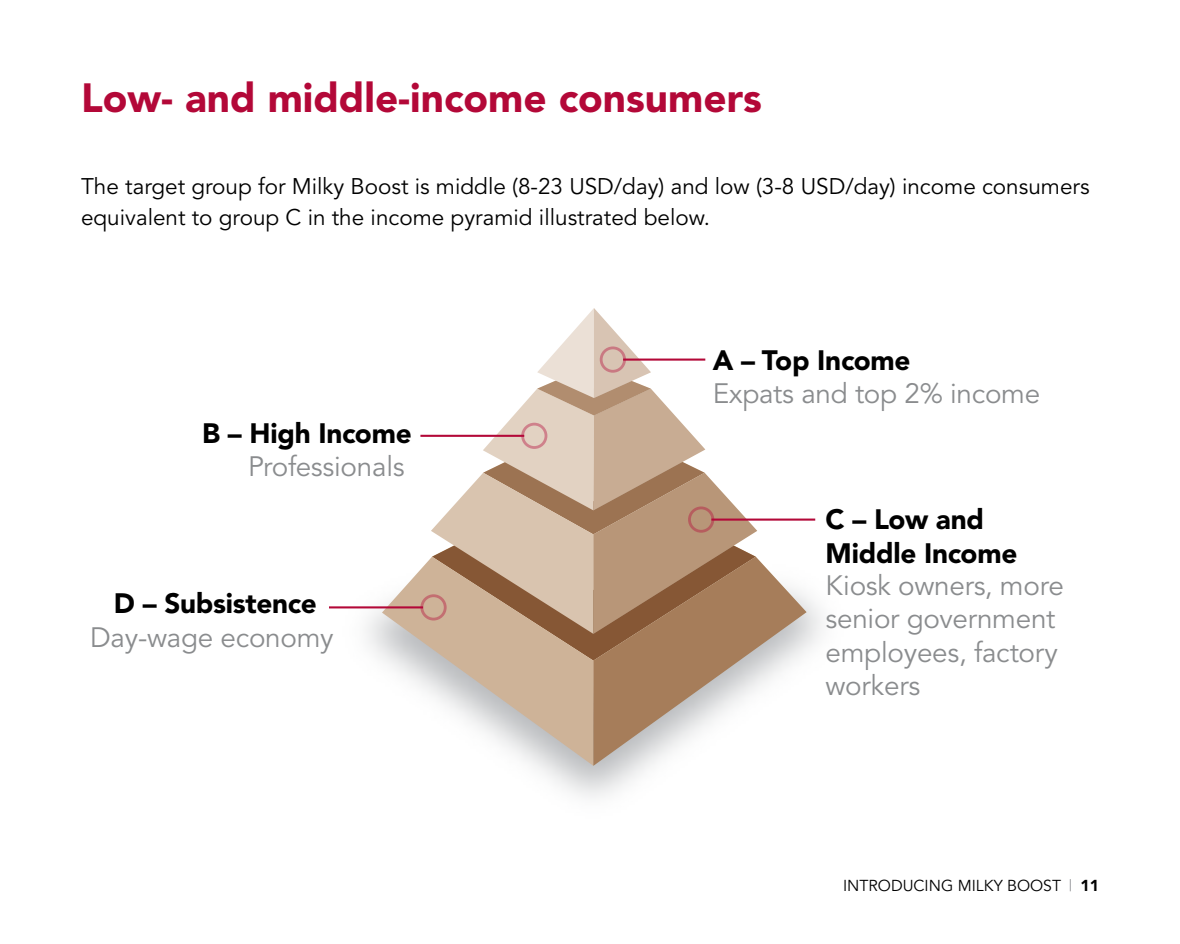
<style>
.page{position:relative;width:1180px;height:944px;background:#fff}
.page>*{position:absolute;margin:0;border:0;box-sizing:border-box;transform-origin:0 0}
.head_1{font:900 40.5px "Avenir";color:#b30838}
.t1{font:27.9px/33.3px "Avenir LT Std";letter-spacing:-.01em;color:#8a8c8e}
.text{font:22.5px/31.5px "Avenir";color:#000}
.t2{font:15.75px "Avenir";color:#000}
.s1{font-weight:900;color:#000}
.s2{color:#939598}
.s3{font-weight:900}
</style>
<div class="page">
<svg style="left:382px;top:308px;width:424px;height:458px"></svg>
<hr style="left:623px;top:359px;width:82px;height:2px;background:#b30838">
<hr style="left:711px;top:519px;width:104px;height:2px;background:#b30838">
<hr style="left:420px;top:435px;width:104px;height:2px;background:#b30838">
<hr style="left:329px;top:606px;width:94px;height:2px;background:#b30838">
<p class="head_1" style="left:81px;top:73px;width:682px">Low- and middle-income consumers</p>
<p class="text" style="left:81px;top:171px;width:1010px">The target group for Milky Boost is middle (8-23 USD/day) and low (3-8 USD/day) income consumers equivalent to group C in the income pyramid illustrated below.</p>
<p class="t1" style="left:202px;top:417px;width:211px;text-align:right"><span class="s1">B – High Income<br></span>Professionals</p>
<p class="t1" style="left:90px;top:588px;width:245px;text-align:center"><span class="s1">D – Subsistence<br></span>Day-wage economy</p>
<p class="t1" style="left:713px;top:344px;width:329px"><span class="s1">A – Top Income<br></span>Expats and top 2% income</p>
<p class="t1" style="left:826px;top:503px;width:240px"><span class="s1">C – Low and<br>Middle Income<br></span>Kiosk owners, more senior government employees, factory workers</p>
<p class="t2" style="left:843px;top:877px;width:257px">INTRODUCING MILKY BOOST <span class="s2">|</span> <span class="s3">11</span></p>
</div>
